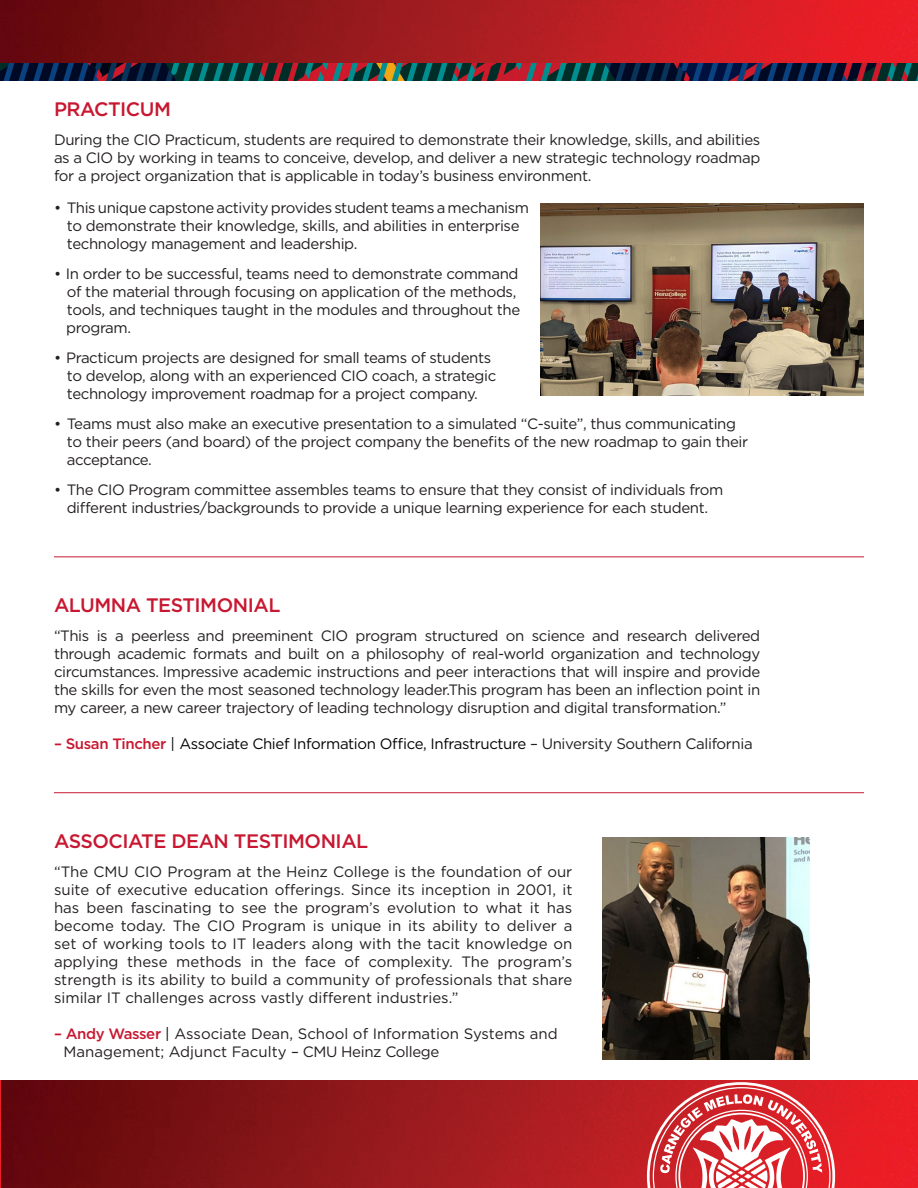
<style>
.page{position:relative;width:918px;height:1188px;background:#fff}
.page>*{position:absolute;margin:0;border:0;box-sizing:border-box;transform-origin:0 0}
.t1{font:500 19.5px "Gotham";letter-spacing:-.025em;color:#c81730}
.t2{font:15px/18px "Gotham";letter-spacing:-.025em;color:#231f20;text-align:justify}
.t3{font:15px "Gotham";color:#231f20}
.t4{font:15px "Gotham";letter-spacing:-.025em;color:#040503}
.s1{font-weight:500;color:#c81730}
.s2{color:#231f20}
.s3{color:#040503}
</style>
<div class="page">
<img style="left:0;top:1080px;width:918px;height:108px">
<svg style="left:647px;top:1082px;width:188px;height:106px"></svg>
<hr style="left:54px;top:792px;width:810px;height:1px;background:#c71b31">
<hr style="left:54px;top:556px;width:810px;height:1px;background:#c71b31">
<img style="left:540px;top:203px;width:324px;height:193px">
<img style="left:603px;top:837px;width:207px;height:222px">
<img style="left:0;top:0;width:918px;height:81px">
<p class="t1" style="left:54px;top:96px;width:119px">PRACTICUM</p>
<p class="t2" style="left:54px;top:130px;width:708px">During the CIO Practicum, students are required to demonstrate their knowledge, skills, and abilities as a CIO by working in teams to conceive, develop, and deliver a new strategic technology roadmap for a project organization that is applicable in today’s business environment.</p>
<p class="t2" style="left:54px;top:198px;width:477px">• This unique capstone activity provides student teams a mechanism</p>
<p class="t2" style="left:67px;top:216px;width:454px">to demonstrate their knowledge, skills, and abilities in enterprise</p>
<p class="t2" style="left:67px;top:234px;width:292px">technology management and leadership.</p>
<p class="t2" style="left:54px;top:264px;width:466px">• In order to be successful, teams need to demonstrate command</p>
<p class="t2" style="left:67px;top:282px;width:451px">of the material through focusing on application of the methods,</p>
<p class="t2" style="left:67px;top:300px;width:455px">tools, and techniques taught in the modules and throughout the</p>
<p class="t2" style="left:66px;top:318px;width:67px">program.</p>
<p class="t2" style="left:54px;top:348px;width:439px">• Practicum projects are designed for small teams of students</p>
<p class="t2" style="left:67px;top:366px;width:431px">to develop, along with an experienced CIO coach, a strategic</p>
<p class="t2" style="left:67px;top:384px;width:413px">technology improvement roadmap for a project company.</p>
<p class="t2" style="left:54px;top:414px;width:684px">• Teams must also make an executive presentation to a simulated “C-suite”, thus communicating</p>
<p class="t2" style="left:67px;top:432px;width:683px">to their peers (and board) of the project company the benefits of the new roadmap to gain their</p>
<p class="t2" style="left:67px;top:450px;width:87px">acceptance.</p>
<p class="t2" style="left:54px;top:480px;width:671px">• The CIO Program committee assembles teams to ensure that they consist of individuals from</p>
<p class="t2" style="left:67px;top:498px;width:643px">different industries/backgrounds to provide a unique learning experience for each student.</p>
<p class="t1" style="left:54px;top:592px;width:228px">ALUMNA TESTIMONIAL</p>
<p class="t2" style="left:54px;top:626px;width:708px">“This is a peerless and preeminent CIO program structured on science and research delivered through academic formats and built on a philosophy of real-world organization and technology circumstances. Impressive academic instructions and peer interactions that will inspire and provide the skills for even the most seasoned technology leader.This program has been an inflection point in my career, a new career trajectory of leading technology disruption and digital transformation.”</p>
<p class="t4" style="left:54px;top:734px;width:700px"><span class="s1">– Susan Tincher</span> | Associate Chief Information Office, Infrastructure <span class="s2">– University Southern California</span></p>
<p class="t1" style="left:54px;top:828px;width:316px">ASSOCIATE DEAN TESTIMONIAL</p>
<p class="t2" style="left:54px;top:862px;width:520px">“The CMU CIO Program at the Heinz College is the foundation of our suite of executive education offerings. Since its inception in 2001, it has been fascinating to see the program’s evolution to what it has become today. The CIO Program is unique in its ability to deliver a set of working tools to IT leaders along with the tacit knowledge on applying these methods in the face of complexity. The program’s strength is its ability to build a community of professionals that share similar IT challenges across vastly different industries.”</p>
<p class="t3" style="left:54px;top:1024px;width:505px"><span class="s1">– Andy Wasser</span> <span class="s3">|</span> Associate Dean, School of Information Systems and</p>
<p class="t3" style="left:64px;top:1042px;width:377px">Management; Adjunct Faculty – CMU Heinz College</p>
</div>
